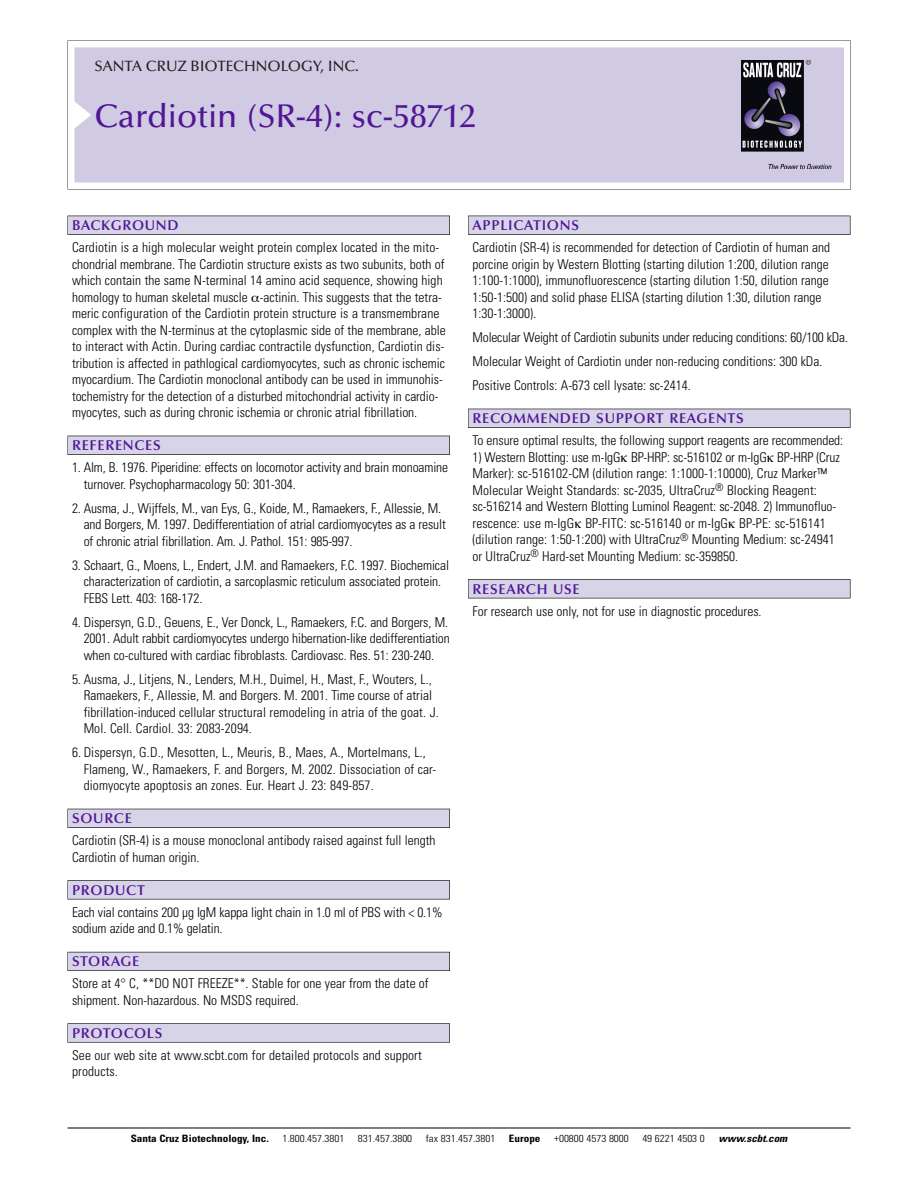
<style>
.page{position:relative;width:918px;height:1188px;background:#fff}
.page>*{position:absolute;margin:0;border:0;box-sizing:border-box;transform-origin:0 0}
.t1{font:500 33px "Optima";color:#511695}
.t2{font:500 15px "Optima";color:#231f20}
.t3{font:600 14.25px "Optima";letter-spacing:.05em;color:#511695}
.t4{font:300 condensed 13.5px/16.5px "Univers";color:#000}
.t5{font:300 condensed 10.2px "Univers";color:#000;scale:1.1 1}
.t6{font:700 condensed 10.2px "Univers";color:#000;scale:1.1 1}
.t7{font:italic 700 condensed 10.2px "Univers";color:#000;scale:1.1 1}
</style>
<div class="page">
<svg style="left:74px;top:41px;width:777px;height:148px"></svg>
<div style="left:74px;top:47px;width:770px;height:135px;background:#d1cae3"></div>
<img style="left:741px;top:60px;width:90px;height:108px">
<div style="left:68px;top:216px;width:382px;height:19px;background:#535256"></div>
<div style="left:68px;top:216px;width:381px;height:18px;background:#d7d4e8"></div>
<div style="left:68px;top:436px;width:382px;height:19px;background:#525156"></div>
<div style="left:68px;top:436px;width:381px;height:18px;background:#d7d4e8"></div>
<div style="left:68px;top:809px;width:382px;height:19px;background:#515057"></div>
<div style="left:68px;top:809px;width:381px;height:18px;background:#d7d4e8"></div>
<div style="left:68px;top:880px;width:382px;height:19px;background:#575659"></div>
<div style="left:68px;top:881px;width:381px;height:18px;background:#d7d4e8"></div>
<div style="left:68px;top:952px;width:382px;height:19px;background:#595860"></div>
<div style="left:68px;top:952px;width:381px;height:18px;background:#d7d4e8"></div>
<svg style="left:68px;top:1023px;width:382px;height:20px"></svg>
<div style="left:68px;top:1024px;width:381px;height:18px;background:#d7d4e8"></div>
<div style="left:468px;top:216px;width:382px;height:19px;background:#535256"></div>
<div style="left:468px;top:216px;width:382px;height:18px;background:#d7d4e8"></div>
<div style="left:468px;top:409px;width:382px;height:19px;background:#525156"></div>
<div style="left:468px;top:409px;width:382px;height:18px;background:#d7d4e8"></div>
<div style="left:468px;top:579px;width:382px;height:19px;background:#545357"></div>
<div style="left:468px;top:580px;width:382px;height:18px;background:#d7d4e8"></div>
<hr style="left:68px;top:1128px;width:782px;height:1px;background:#000">
<p class="t2" style="left:94px;top:60px;width:266px">SANTA CRUZ BIOTECHNOLOGY, INC.</p>
<p class="t1" style="left:94px;top:102px;width:383px">Cardiotin (SR-4): sc-58712</p>
<p class="t3" style="left:72px;top:219px;width:108px">BACKGROUND</p>
<p class="t4" style="left:72px;top:240px;width:375px">Cardiotin is a high molecular weight protein complex located in the mito&shy;chondrial membrane. The Cardiotin structure exists as two subunits, both of which contain the same N-terminal 14 amino acid sequence, showing high homology to human skeletal muscle -actinin. This suggests that the tetra&shy;meric configuration of the Cardiotin protein structure is a transmembrane complex with the N-terminus at the cytoplasmic side of the membrane, able to interact with Actin. During cardiac contractile dysfunction, Cardiotin dis&shy;tribution is affected in pathlogical cardiomyocytes, such as chronic ischemic myocardium. The Cardiotin monoclonal antibody can be used in immunohis&shy;tochemistry for the detection of a disturbed mitochondrial activity in cardio&shy;myocytes, such as during chronic ischemia or chronic atrial fibrillation.</p>
<p class="t3" style="left:72px;top:439px;width:90px">REFERENCES</p>
<p class="t4" style="left:84px;top:460px;width:366px;text-indent:-12px">1. Alm, B. 1976. Piperidine: effects on locomotor activity and brain monoamine turnover. Psychopharmacology 50: 301-304.</p>
<p class="t4" style="left:84px;top:501px;width:364px;text-indent:-12px">2. Ausma, J., Wijffels, M., van Eys, G., Koide, M., Ramaekers, F., Allessie, M. and Borgers, M. 1997. Dedifferentiation of atrial cardiomyocytes as a result of chronic atrial fibrillation. Am. J. Pathol. 151: 985-997.</p>
<p class="t4" style="left:84px;top:558px;width:367px;text-indent:-12px">3. Schaart, G., Moens, L., Endert, J.M. and Ramaekers, F.C. 1997. Biochemical characterization of cardiotin, a sarcoplasmic reticulum associated protein.<br>FEBS Lett. 403: 168-172.</p>
<p class="t4" style="left:84px;top:615px;width:368px;text-indent:-12px">4. Dispersyn, G.D., Geuens, E., Ver Donck, L., Ramaekers, F.C. and Borgers, M.<br>2001. Adult rabbit cardiomyocytes undergo hibernation-like dedifferentiation when co-cultured with cardiac fibroblasts. Cardiovasc. Res. 51: 230-240.</p>
<p class="t4" style="left:84px;top:672px;width:357px;text-indent:-12px">5. Ausma, J., Litjens, N., Lenders, M.H., Duimel, H., Mast, F., Wouters, L., Ramaekers, F., Allessie, M. and Borgers. M. 2001. Time course of atrial fibrillation-induced cellular structural remodeling in atria of the goat. J.<br>Mol. Cell. Cardiol. 33: 2083-2094.</p>
<p class="t4" style="left:84px;top:745px;width:354px;text-indent:-12px">6. Dispersyn, G.D., Mesotten, L., Meuris, B., Maes, A., Mortelmans, L.,<br>Flameng, W., Ramaekers, F. and Borgers, M. 2002. Dissociation of car&shy;diomyocyte apoptosis an zones. Eur. Heart J. 23: 849-857.</p>
<p class="t3" style="left:72px;top:812px;width:61px">SOURCE</p>
<p class="t4" style="left:72px;top:834px;width:365px">Cardiotin (SR-4) is a mouse monoclonal antibody raised against full length<br>Cardiotin of human origin.</p>
<p class="t3" style="left:72px;top:884px;width:74px">PRODUCT</p>
<p class="t4" style="left:72px;top:905px;width:372px">Each vial contains 200 µg IgM kappa light chain in 1.0 ml of PBS with &lt; 0.1% sodium azide and 0.1% gelatin.</p>
<p class="t3" style="left:72px;top:955px;width:69px">STORAGE</p>
<p class="t4" style="left:72px;top:977px;width:358px">Store at 4° C, **DO NOT FREEZE**. Stable for one year from the date of shipment. Non-hazardous. No MSDS required.</p>
<p class="t3" style="left:72px;top:1027px;width:92px">PROTOCOLS</p>
<p class="t4" style="left:72px;top:1048px;width:351px">See our web site at www.scbt.com for detailed protocols and support products.</p>
<p class="t3" style="left:473px;top:219px;width:108px">APPLICATIONS</p>
<p class="t4" style="left:473px;top:240px;width:359px">Cardiotin (SR-4) is recommended for detection of Cardiotin of human and porcine origin by Western Blotting (starting dilution 1:200, dilution range 1:100-1:1000), immunofluorescence (starting dilution 1:50, dilution range 1:50-1:500) and solid phase ELISA (starting dilution 1:30, dilution range 1:30-1:3000).</p>
<p class="t4" style="left:473px;top:330px;width:377px">Molecular Weight of Cardiotin subunits under reducing conditions: 60/100 kDa.</p>
<p class="t4" style="left:473px;top:354px;width:351px">Molecular Weight of Cardiotin under non-reducing conditions: 300 kDa.</p>
<p class="t4" style="left:473px;top:378px;width:220px">Positive Controls: A-673 cell lysate: sc-2414.</p>
<p class="t3" style="left:473px;top:412px;width:273px">RECOMMENDED SUPPORT REAGENTS</p>
<p class="t4" style="left:473px;top:433px;width:372px">To ensure optimal results, the following support reagents are recommended:</p>
<p class="t4" style="left:473px;top:450px;width:369px">1) Western Blotting: use m-IgG BP-HRP: sc-516102 or m-IgG BP-HRP (Cruz Marker): sc-516102-CM (dilution range: 1:1000-1:10000), Cruz Marker™ Molecular Weight Standards: sc-2035, UltraCruz<sup>®</sup> Blocking Reagent: sc-516214 and Western Blotting Luminol Reagent: sc-2048. 2) Immunofluo&shy;rescence: use m-IgG BP-FITC: sc-516140 or m-IgG BP-PE: sc-516141 (dilution range: 1:50-1:200) with UltraCruz<sup>®</sup> Mounting Medium: sc-24941 or UltraCruz<sup>®</sup> Hard-set Mounting Medium: sc-359850.</p>
<p class="t3" style="left:473px;top:583px;width:109px">RESEARCH USE</p>
<p class="t4" style="left:473px;top:604px;width:291px">For research use only, not for use in diagnostic procedures.</p>
<p class="t6" style="left:131px;top:1135px;width:127px">Santa Cruz Biotechnology, Inc.</p>
<p class="t5" style="left:282px;top:1135px;width:58px">1.800.457.3801</p>
<p class="t5" style="left:358px;top:1135px;width:51px">831.457.3800</p>
<p class="t5" style="left:426px;top:1135px;width:65px">fax 831.457.3801</p>
<p class="t6" style="left:509px;top:1135px;width:30px">Europe</p>
<p class="t5" style="left:554px;top:1135px;width:69px">+00800 4573 8000</p>
<p class="t5" style="left:642px;top:1135px;width:58px">49 6221 4503 0</p>
<p class="t7" style="left:719px;top:1135px;width:66px">www.scbt.com</p>
</div>
